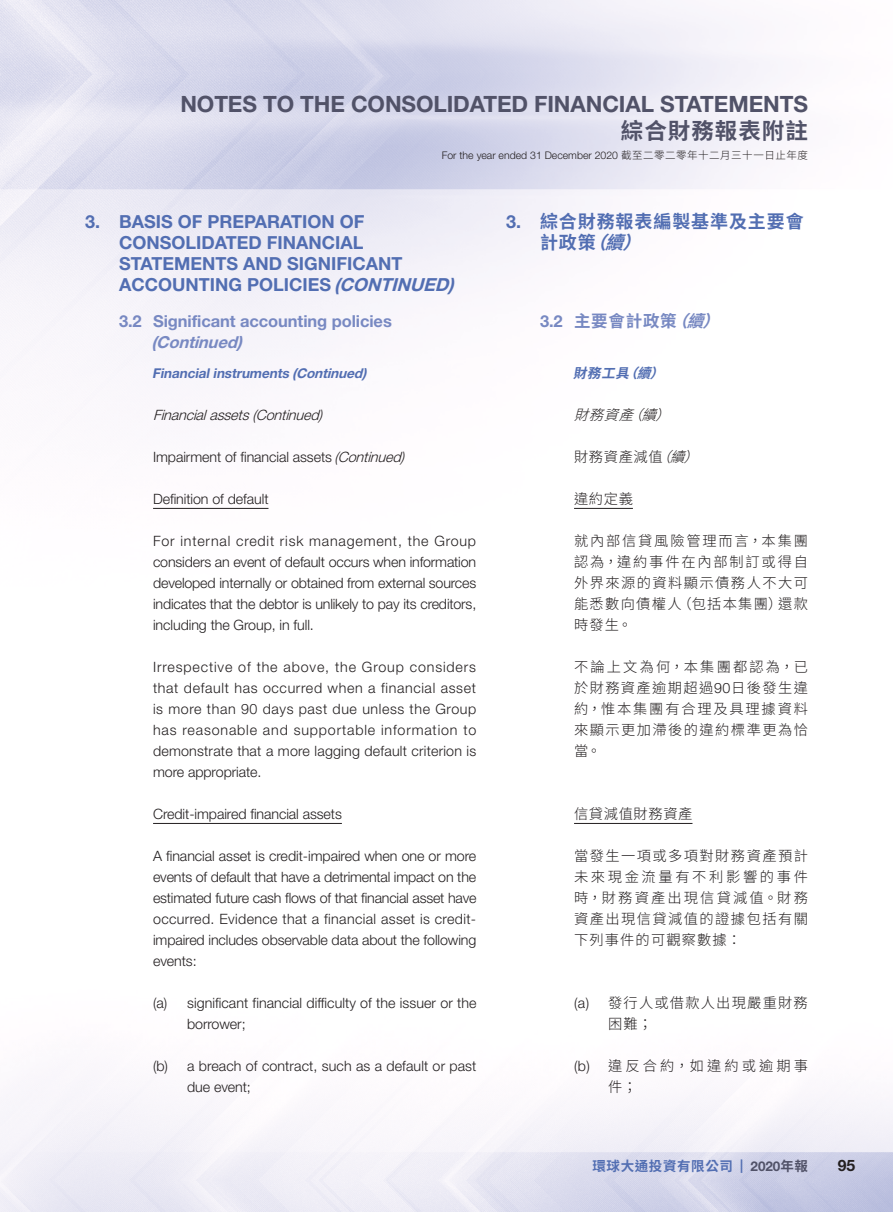
<style>
.page{position:relative;width:893px;height:1212px;background:#fff}
.page>*{position:absolute;margin:0;border:0;box-sizing:border-box;transform-origin:0 0}
.t1{font:700 22.5px "Helvetica Neue LT Std";letter-spacing:-.005em;color:#515268}
.t2{font:700 22.5px "Source Han Sans TC";letter-spacing:.045em;color:#515268}
.Heading_1{font:700 18px/21px "Helvetica Neue LT Std";color:#526eb2}
.C_Heading_1{font:700 18px/21px "Source Han Sans TC";letter-spacing:.05em;color:#526eb2}
.Heading_2{font:700 16.5px/21px "Helvetica Neue LT Std";letter-spacing:-.005em;color:#7889c2}
.C_Heading_2{font:700 16.5px "Source Han Sans TC";letter-spacing:.045em;color:#7889c2}
.t3{font:700 15.75px "Helvetica Neue LT Std";color:#231f20}
.Body_Text{font:300 14.25px/21px "Helvetica Neue LT Std";letter-spacing:-.005em;color:#231f20;text-align:justify}
.C_Body_Text{font:300 14.25px/21px "Source Han Sans TC";letter-spacing:.1em;color:#231f20;text-align:justify}
.Heading_6{font:300 14.25px "Helvetica Neue LT Std";letter-spacing:-.005em;color:#231f20}
.Heading_5{font:300 14.25px "Helvetica Neue LT Std";letter-spacing:-.005em;color:#231f20}
.Heading_4{font:italic 300 14.25px "Helvetica Neue LT Std";color:#231f20}
.C_Body_Text-2{font:300 14.25px/21px "Source Han Sans TC";letter-spacing:.215em;color:#231f20}
.C_Heading_6{font:300 14.25px "Source Han Sans TC";letter-spacing:.045em;color:#231f20}
.C_Heading_5{font:300 14.25px "Source Han Sans TC";letter-spacing:.045em;color:#231f20}
.C_Heading_4{font:italic 300 14.25px "Source Han Sans TC";color:#231f20}
.Heading_3{font:italic 700 13.5px "Helvetica Neue LT Std";color:#526eb2}
.t4{font:700 13.5px "Source Han Sans TC";letter-spacing:.045em;color:#526eb2}
.C_Heading_3{font:italic 700 13.5px "Source Han Sans TC";color:#526eb2}
.t5{font:300 10.5px "Helvetica Neue LT Std";color:#231f20}
.s1{font-family:"Source Han Sans TC"}
.s2{font-style:italic}
.s3{font-family:"Helvetica Neue LT Std"}
.s4{font-family:"Helvetica Neue LT Std";color:#515268}
.s5{color:#515268}
</style>
<div class="page">
<img style="left:0;top:0;width:893px;height:1212px">
<hr style="left:574px;top:508px;width:59px;height:1px;background:#231f20">
<hr style="left:574px;top:823px;width:118px;height:1px;background:#231f20">
<hr style="left:153px;top:508px;width:115px;height:1px;background:#231f20">
<hr style="left:153px;top:823px;width:189px;height:1px;background:#231f20">
<h1 class="t1" style="left:180px;top:90px;width:629px">NOTES TO THE CONSOLIDATED FINANCIAL STATEMENTS</h1>
<h1 class="t2" style="left:621px;top:118px;width:189px">綜合財務報表附註</h1>
<p class="t5" style="left:442px;top:148px;width:368px">For the year ended 31 December 2020 <span class="s1">截至二零二零年十二月三十一日止年度</span></p>
<p class="Heading_1" style="left:119px;top:211px;width:336px;text-indent:-34px">3. BASIS OF PREPARATION OF<br>CONSOLIDATED FINANCIAL<br>STATEMENTS AND SIGNIFICANT<br>ACCOUNTING POLICIES <span class="s2">(CONTINUED)</span></p>
<p class="Heading_2" style="left:151px;top:311px;width:242px;text-indent:-32px">3.2 Significant accounting policies <span class="s2">(Continued)</span></p>
<p class="Heading_3" style="left:152px;top:365px;width:216px">Financialinstruments (Continued)</p>
<p class="Heading_4" style="left:153px;top:406px;width:171px">Financialassets(Continued)</p>
<p class="Heading_5" style="left:153px;top:448px;width:253px">Impairment of financial assets <span class="s2">(Continued)</span></p>
<p class="Heading_6" style="left:153px;top:490px;width:117px">Definition of default</p>
<p class="Body_Text" style="left:153px;top:530px;width:325px">For internal credit risk management, the Group considers an event of default occurs when information developed internally or obtained from external sources indicates that the debtor is unlikely to pay its creditors, including the Group, in full.</p>
<p class="Body_Text" style="left:153px;top:656px;width:325px">Irrespective of the above, the Group considers that default has occurred when a financial asset is more than 90 days past due unless the Group has reasonable and supportable information to demonstrate that a more lagging default criterion is more appropriate.</p>
<p class="Heading_6" style="left:153px;top:805px;width:190px">Credit-impaired financial assets</p>
<p class="Body_Text" style="left:153px;top:845px;width:325px">A financial asset is credit-impaired when one or more events of default that have a detrimental impact on the estimated future cash flows of that financial asset have occurred. Evidence that a financial asset is credit&shy;impaired includes observable data about the following events:</p>
<p class="Body_Text" style="left:187px;top:992px;width:291px;text-indent:-34px">(a) significant financial difficulty of the issuer or the borrower;</p>
<p class="Body_Text" style="left:187px;top:1055px;width:291px;text-indent:-34px">(b) a breach of contract, such as a default or past due event;</p>
<p class="C_Heading_1" style="left:540px;top:212px;width:265px;text-indent:-34px"><span class="s3">3.</span> 綜合財務報表編製基準及主要會計政策<span class="s2">（續）</span></p>
<p class="C_Heading_2" style="left:540px;top:312px;width:193px"><span class="s3">3.2</span> 主要會計政策<span class="s2">（續）</span></p>
<p class="C_Heading_3" style="left:573px;top:365px;width:102px">財務工具（續）</p>
<p class="C_Heading_4" style="left:574px;top:407px;width:108px">財務資產（續）</p>
<p class="C_Heading_5" style="left:574px;top:449px;width:136px">財務資產減值<span class="s2">（續）</span></p>
<p class="C_Heading_6" style="left:574px;top:491px;width:60px">違約定義</p>
<p class="C_Body_Text" style="left:574px;top:530px;width:235px">就內部信貸風險管理而言，本集團認為，違約事件在內部制訂或得自外界來源的資料顯示債務人不大可能悉數向債權人（包括本集團）還款時發生。</p>
<p class="C_Body_Text" style="left:574px;top:656px;width:235px">不論上文為何，本集團都認為，已於財務資產逾期超過<span class="s3">90</span>日後發生違約，惟本集團有合理及具理據資料來顯示更加滯後的違約標準更為恰當。</p>
<p class="C_Heading_6" style="left:574px;top:806px;width:120px">信貸減值財務資產</p>
<p class="C_Body_Text" style="left:574px;top:845px;width:235px">當發生一項或多項對財務資產預計未來現金流量有不利影響的事件時，財務資產出現信貸減值。財務資產出現信貸減值的證據包括有關下列事件的可觀察數據：</p>
<p class="C_Body_Text" style="left:608px;top:992px;width:201px;text-indent:-34px"><span class="s3">(a)</span> 發行人或借款人出現嚴重財務困難；</p>
<p class="C_Body_Text-2" style="left:608px;top:1055px;width:201px;text-indent:-34px"><span class="s3">(b)</span> 違反合約，如違約或逾期事件；</p>
<p class="t4" style="left:592px;top:1158px;width:217px">環球大通投資有限公司 <span class="s3">|</span> <span class="s4">2020</span><span class="s5">年報</span></p>
<p class="t3" style="left:838px;top:1156px;width:19px">95</p>
</div>
